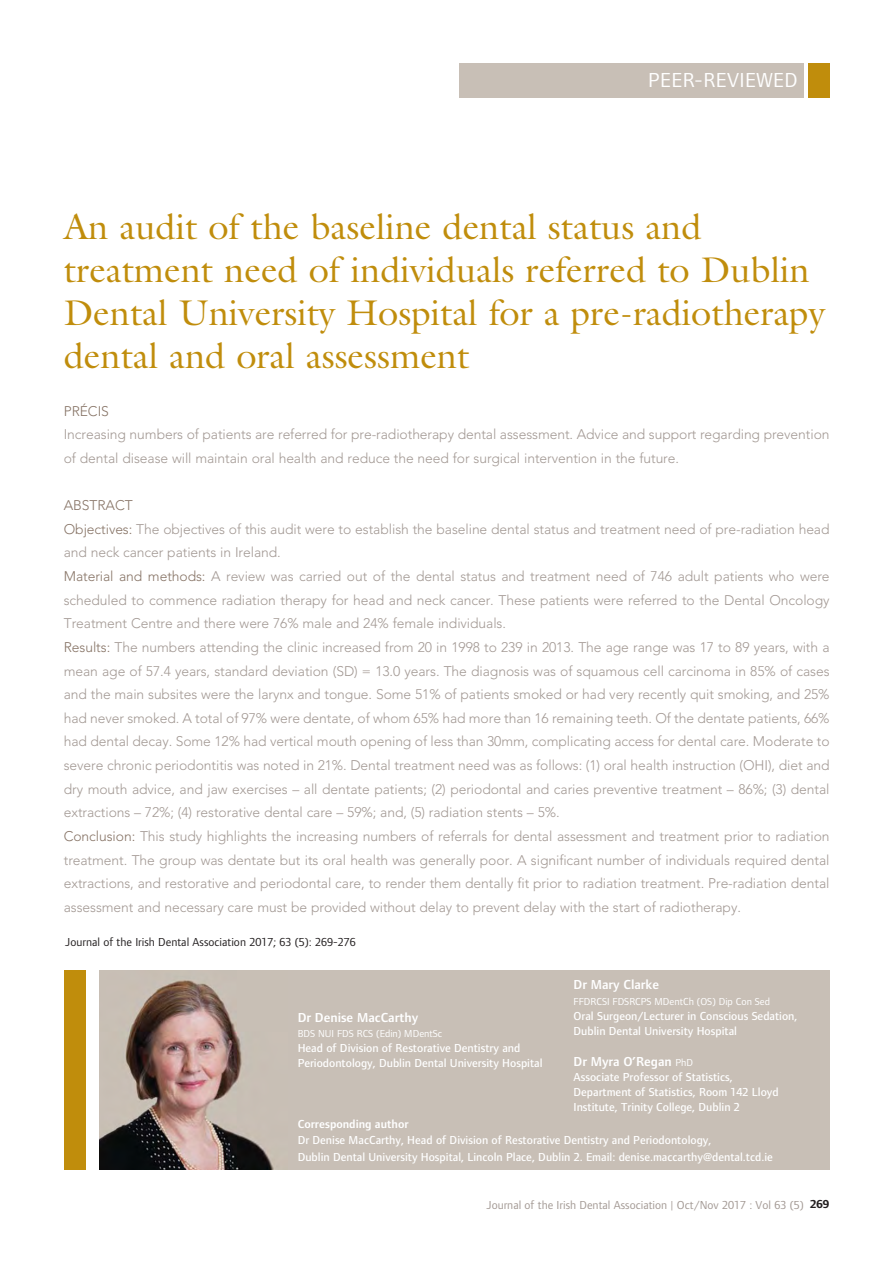
<style>
.page{position:relative;width:893px;height:1263px;background:#fff}
.page>*{position:absolute;margin:0;border:0;box-sizing:border-box;transform-origin:0 0}
.t1{font:36px/43.2px "Galliard";color:#c08d0c}
.t2{font:21px "Foundry Form Sans";letter-spacing:.025em;color:#fff}
.t3{font:300 13.8px/23.7px "Avenir";letter-spacing:-.005em;color:#a39994}
.t4{font:300 13.8px "Avenir";letter-spacing:-.005em;color:#877466}
.t5{font:600 13.5px "Foundry Form Sans";color:#fff}
.t6{font:500 12px/15px "Foundry Form Sans";color:#fff}
.t7{font:12px "Foundry Form Sans";color:#a39994}
.t8{font:12px "Foundry Form Sans";color:#231f20}
.t9{font:600 12px "Foundry Form Sans";color:#fff}
.t10{font:10.5px "Foundry Form Sans";color:#fff}
.s1{color:#877466}
.s2{font-weight:400;font-size:10.5px}
.s3{font-weight:700;color:#231f20}
</style>
<div class="page">
<div style="left:459px;top:64px;width:345px;height:34px;background:#c8bfb6"></div>
<div style="left:808px;top:64px;width:21px;height:34px;background:#c08d0c"></div>
<div style="left:99px;top:970px;width:731px;height:199px;background:#c8bfb6"></div>
<img style="left:99px;top:980px;width:175px;height:189px">
<div style="left:64px;top:970px;width:21px;height:199px;background:#c08d0c"></div>
<h2 class="t2" style="left:648px;top:72px;width:151px">PEER-REVIEWED</h2>
<h1 class="t1" style="left:64px;top:208px;width:763px">An audit of the baseline dental status and treatment need of individuals referred to Dublin Dental University Hospital for a pre-radiotherapy dental and oral assessment</h1>
<p class="t4" style="left:64px;top:405px;width:47px">PRÉCIS</p>
<p class="t3" style="left:64px;top:424px;width:767px">Increasing numbers of patients are referred for pre-radiotherapy dental assessment. Advice and support regarding prevention of dental disease will maintain oral health and reduce the need for surgical intervention in the future.</p>
<p class="t3" style="left:64px;top:495px;width:767px"><span class="s1">ABSTRACT<br>Objectives:</span> The objectives of this audit were to establish the baseline dental status and treatment need of pre-radiation head and neck cancer patients in Ireland.<br><span class="s1">Material and methods:</span> A review was carried out of the dental status and treatment need of 746 adult patients who were scheduled to commence radiation therapy for head and neck cancer. These patients were referred to the Dental Oncology Treatment Centre and there were 76% male and 24% female individuals.<br><span class="s1">Results:</span> The numbers attending the clinic increased from 20 in 1998 to 239 in 2013. The age range was 17 to 89 years, with a mean age of 57.4 years, standard deviation (SD) = 13.0 years. The diagnosis was of squamous cell carcinoma in 85% of cases and the main subsites were the larynx and tongue. Some 51% of patients smoked or had very recently quit smoking, and 25% had never smoked. A total of 97% were dentate, of whom 65% had more than 16 remaining teeth. Of the dentate patients, 66% had dental decay. Some 12% had vertical mouth opening of less than 30mm, complicating access for dental care. Moderate to severe chronic periodontitis was noted in 21%. Dental treatment need was as follows: (1) oral health instruction (OHI), diet and dry mouth advice, and jaw exercises – all dentate patients; (2) periodontal and caries preventive treatment – 86%; (3) dental extractions – 72%; (4) restorative dental care – 59%; and, (5) radiation stents – 5%.<br><span class="s1">Conclusion:</span> This study highlights the increasing numbers of referrals for dental assessment and treatment prior to radiation treatment. The group was dentate but its oral health was generally poor. A significant number of individuals required dental extractions, and restorative and periodontal care, to render them dentally fit prior to radiation treatment. Pre-radiation dental assessment and necessary care must be provided without delay to prevent delay with the start of radiotherapy.</p>
<p class="t8" style="left:65px;top:938px;width:292px">Journal of the Irish Dental Association 2017; 63 (5): 269-276</p>
<p class="t5" style="left:298px;top:1012px;width:122px">Dr Denise MacCarthy</p>
<p class="t10" style="left:298px;top:1030px;width:146px">BDS NUI FDS RCS (Edin) MDentSc</p>
<p class="t6" style="left:298px;top:1042px;width:246px">Head of Division of Restorative Dentistry and<br>Periodontology, Dublin Dental University Hospital</p>
<p class="t5" style="left:573px;top:980px;width:87px">Dr Mary Clarke</p>
<p class="t10" style="left:573px;top:997px;width:198px">FFDRCSI FDSRCPS MDentCh (OS) Dip Con Sed</p>
<p class="t6" style="left:573px;top:1009px;width:226px">Oral Surgeon/Lecturer in Conscious Sedation,<br>Dublin Dental University Hospital</p>
<p class="t5" style="left:573px;top:1056px;width:121px">Dr Myra O’Regan <span class="s2">PhD</span></p>
<p class="t6" style="left:573px;top:1070px;width:207px">Associate Professor of Statistics,<br>Department of Statistics, Room 142 Lloyd<br>Institute, Trinity College, Dublin 2</p>
<p class="t9" style="left:298px;top:1119px;width:112px">Corresponding author</p>
<p class="t6" style="left:298px;top:1133px;width:477px;line-height:16.5px">Dr Denise MacCarthy, Head of Division of Restorative Dentistry and Periodontology,<br>Dublin Dental University Hospital, Lincoln Place, Dublin 2. Email: denise.maccarthy@dental.tcd.ie</p>
<p class="t7" style="left:486px;top:1200px;width:344px">Journal of the Irish Dental Association | Oct/Nov 2017 : Vol 63 (5) <span class="s3">269</span></p>
</div>
